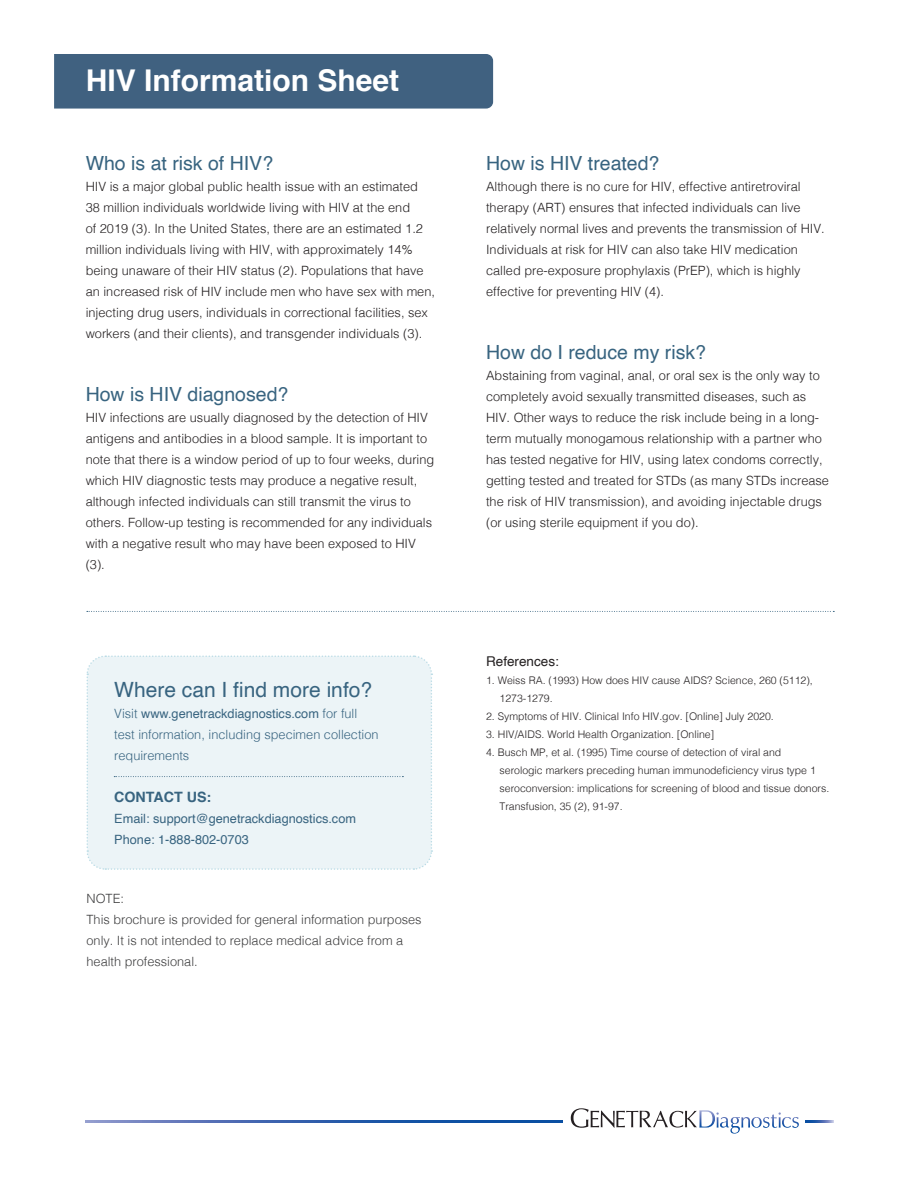
<style>
.page{position:relative;width:918px;height:1188px;background:#fff}
.page>*{position:absolute;margin:0;border:0;box-sizing:border-box;transform-origin:0 0}
.t1{font:700 30px "Helvetica";color:#fff}
.t2{font:21px "Helvetica";color:#386480}
.t3{font:19.5px "Helvetica";color:#386480}
.t4{font:700 14.25px "Helvetica";color:#386480}
.t5{font:13.5px "Helvetica";color:#231f20}
.t6{font:300 12.75px/21px "Helvetica";color:#231f20}
.t7{font:300 12.75px/21px "Helvetica";color:#3e3e3f}
.t8{font:300 12.75px/21px "Helvetica";color:#386480}
.t9{font:12.75px "Helvetica";color:#386480}
.t10{font:300 10.5px/18px "Helvetica";color:#231f20}
.s1{font-weight:400}
</style>
<div class="page">
<div style="left:54px;top:54px;width:439px;height:55px;background:#406180"></div>
<svg style="left:87px;top:611px;width:747px;height:1px"></svg>
<div style="left:86px;top:655px;width:347px;height:215px;background:#ecf4f7"></div>
<svg style="left:86px;top:1121px;width:476px;height:2px"></svg>
<svg style="left:806px;top:1121px;width:28px;height:2px"></svg>
<svg style="left:571px;top:1108px;width:228px;height:26px"></svg>
<p class="t1" style="left:86px;top:56px;width:315px">HIV Information Sheet</p>
<p class="t3" style="left:86px;top:148px;width:189px">Who is at risk of HIV?</p>
<p class="t6" style="left:86px;top:175px;width:351px">HIV is a major global public health issue with an estimated 38 million individuals worldwide living with HIV at the end<br>of 2019 (3). In the United States, there are an estimated 1.2 million individuals living with HIV, with approximately 14% being unaware of their HIV status (2). Populations that have an increased risk of HIV include men who have sex with men, injecting drug users, individuals in correctional facilities, sex workers (and their clients), and transgender individuals (3).</p>
<p class="t3" style="left:86px;top:379px;width:204px">How is HIV diagnosed?</p>
<p class="t6" style="left:86px;top:406px;width:350px">HIV infections are usually diagnosed by the detection of HIV antigens and antibodies in a blood sample. It is important to note that there is a window period of up to four weeks, during which HIV diagnostic tests may produce a negative result, although infected individuals can still transmit the virus to others. Follow-up testing is recommended for any individuals with a negative result who may have been exposed to HIV (3).</p>
<p class="t2" style="left:114px;top:673px;width:259px">Where can I find more info?</p>
<p class="t8" style="left:114px;top:702px;width:266px">Visit <span class="s1">www.genetrackdiagnostics.com</span> for full test information, including specimen collection requirements</p>
<p class="t4" style="left:114px;top:785px;width:99px">CONTACT US:</p>
<p class="t9" style="left:114px;top:809px;width:243px">Email: support@genetrackdiagnostics.com</p>
<p class="t9" style="left:114px;top:830px;width:136px">Phone: 1-888-802-0703</p>
<p class="t7" style="left:87px;top:887px;width:39px">NOTE:</p>
<p class="t7" style="left:87px;top:908px;width:337px">This brochure is provided for general information purposes only. It is not intended to replace medical advice from a health professional.</p>
<p class="t3" style="left:486px;top:148px;width:175px">How is HIV treated?</p>
<p class="t6" style="left:486px;top:175px;width:340px">Although there is no cure for HIV, effective antiretroviral therapy (ART) ensures that infected individuals can live relatively normal lives and prevents the transmission of HIV.<br>Individuals at risk for HIV can also take HIV medication called pre-exposure prophylaxis (PrEP), which is highly effective for preventing HIV (4).</p>
<p class="t3" style="left:486px;top:337px;width:221px">How do I reduce my risk?</p>
<p class="t6" style="left:486px;top:364px;width:344px">Abstaining from vaginal, anal, or oral sex is the only way to completely avoid sexually transmitted diseases, such as HIV. Other ways to reduce the risk include being in a long&shy;term mutually monogamous relationship with a partner who has tested negative for HIV, using latex condoms correctly, getting tested and treated for STDs (as many STDs increase the risk of HIV transmission), and avoiding injectable drugs (or using sterile equipment if you do).</p>
<p class="t5" style="left:486px;top:651px;width:74px">References:</p>
<p class="t10" style="left:500px;top:670px;width:315px;text-indent:-14px">1. Weiss RA. (1993) How does HIV cause AIDS? Science, 260 (5112),<br>1273-1279.</p>
<p class="t10" style="left:486px;top:706px;width:289px">2. Symptoms of HIV. Clinical Info HIV.gov. [Online] July 2020.</p>
<p class="t10" style="left:486px;top:724px;width:230px">3. HIV/AIDS. World Health Organization. [Online]</p>
<p class="t10" style="left:500px;top:742px;width:331px;text-indent:-14px">4. Busch MP, et al. (1995) Time course of detection of viral and<br>serologic markers preceding human immunodeficiency virus type 1 seroconversion: implications for screening of blood and tissue donors.<br>Transfusion, 35 (2), 91-97.</p>
</div>
